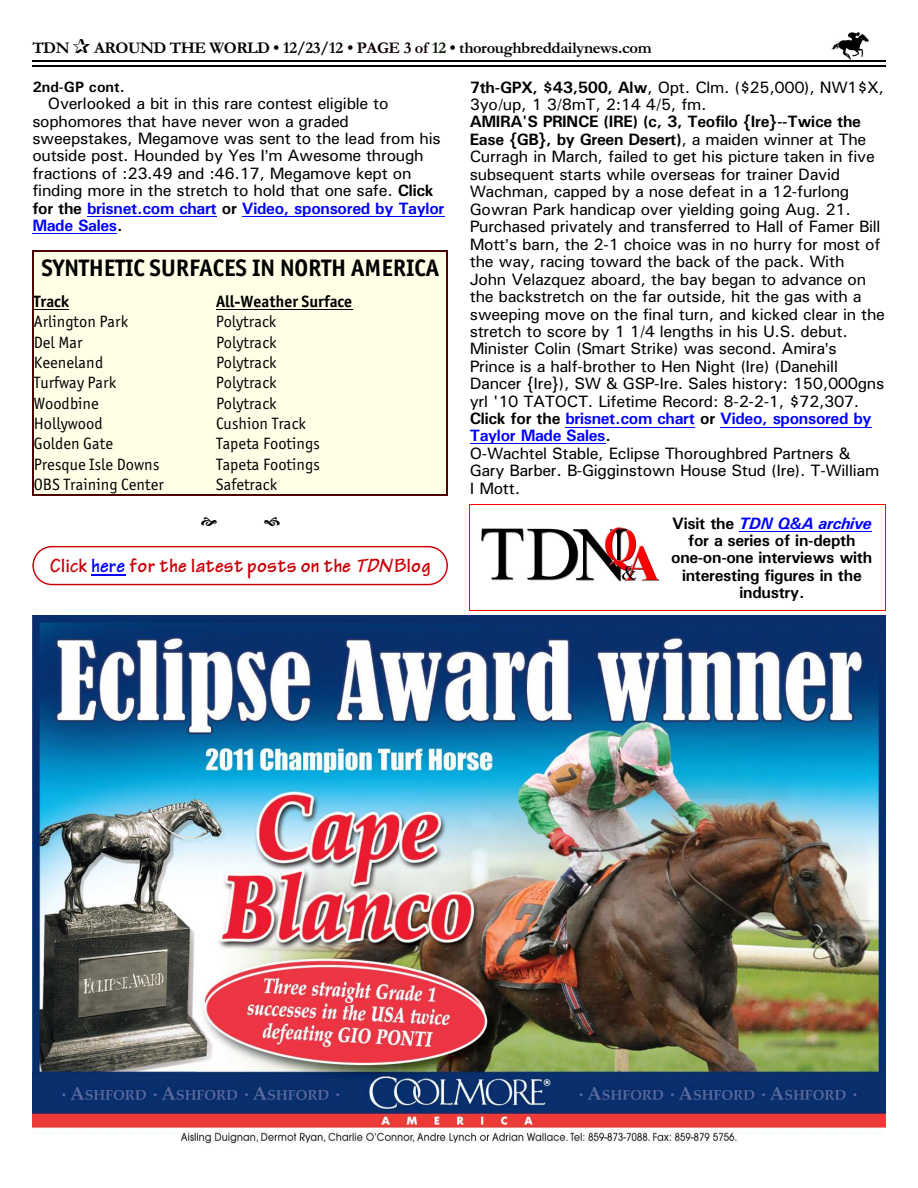
<style>
.page{position:relative;width:918px;height:1188px;background:#fff}
.page>*{position:absolute;margin:0;border:0;box-sizing:border-box;transform-origin:0 0}
.t1{font:700 24px "Officina Sans ITCTT Book";color:#000}
.t2{font:700 19.5px "Tech Normal";color:#c90008}
.t3{font:16.5px/17.4px "Univers";letter-spacing:-.015em;color:#000}
.t4{font:16.5px "Officina Sans ITCTT Book";color:#000}
.t5{font:700 16.5px/17.2px "Univers";letter-spacing:-.015em;color:#000;text-align:center}
.t6{font:700 16.5px "Garamond";letter-spacing:-.02em;color:#000}
.t7{font:700 16.5px "Officina Sans ITCTT Book";color:#000}
.t8{font:700 15px "Univers";color:#000}
.s1{color:#0f0000}
.s2{color:#001400}
.s3{font-weight:700}
.s4{font-weight:700;color:#00f}
.s5{color:#00f}
.s6{font-style:italic}
.s7{font-style:italic;color:#00f}
</style>
<div class="page">
<img style="left:832px;top:32px;width:36px;height:27px">
<hr style="left:32px;top:61px;width:853px;height:1px;background:#000">
<hr style="left:32px;top:66px;width:853px;height:1px;background:#000">
<div style="left:32px;top:250px;width:416px;height:246px;background:#ffffe8"></div>
<hr style="left:34px;top:309px;width:35px;height:1px;background:#000">
<hr style="left:216px;top:309px;width:136px;height:1px;background:#000">
<hr style="left:32px;top:250px;width:2px;height:246px;background:#4f0000">
<hr style="left:447px;top:250px;width:1px;height:246px;background:#4f0000">
<hr style="left:32px;top:250px;width:416px;height:2px;background:#4f0000">
<hr style="left:32px;top:495px;width:416px;height:1px;background:#4f0000">
<hr style="left:87px;top:216px;width:130px;height:1px;background:#00f">
<hr style="left:242px;top:216px;width:202px;height:1px;background:#00f">
<hr style="left:32px;top:233px;width:85px;height:1px;background:#00f">
<hr style="left:565px;top:427px;width:130px;height:1px;background:#00f">
<hr style="left:720px;top:427px;width:152px;height:1px;background:#00f">
<hr style="left:470px;top:444px;width:135px;height:1px;background:#00f">
<img style="left:32px;top:615px;width:854px;height:529px">
<hr style="left:739px;top:531px;width:132px;height:1px;background:#00f">
<img style="left:481px;top:527px;width:179px;height:54px">
<hr style="left:91px;top:575px;width:34px;height:1px;background:#00f">
<div style="left:32px;top:546px;width:416px;height:39px;border:1px solid #c90008;border-radius:19px"></div>
<p class="t6" style="left:32px;top:42px;width:39px">TDN</p>
<p class="t6" style="left:94px;top:42px;width:559px">AROUND THE WORLD • 12/23/12 <span class="s1">• PAGE 3 of</span> <span class="s2">12</span> • thoroughbreddailynews.com</p>
<p class="t8" style="left:32px;top:81px;width:94px">2nd-GP cont.</p>
<p class="t3" style="left:32px;top:96px;width:413px;text-indent:16px">Overlooked a bit in this rare contest eligible to sophomores that have never won a graded sweepstakes, Megamove was sent to the lead from his outside post. Hounded by Yes I m Awesome through fractions of :23.49 and :46.17, Megamove kept on finding more in the stretch to hold that one safe. <span class="s3">Click for the</span> <span class="s4">brisnet.com chart</span> <span class="s3">or</span> <span class="s4">Video, sponsored by Taylor Made Sales</span><span class="s3">.</span></p>
<h1 class="t1" style="left:41px;top:257px;width:399px">SYNTHETIC SURFACES IN NORTH AMERICA</h1>
<p class="t7" style="left:34px;top:294px;width:37px">Track</p>
<p class="t7" style="left:216px;top:294px;width:138px">All-Weather Surface</p>
<p class="t4" style="left:34px;top:315px;width:96px">Arlington Park</p>
<p class="t4" style="left:216px;top:315px;width:62px">Polytrack</p>
<p class="t4" style="left:34px;top:335px;width:50px">Del Mar</p>
<p class="t4" style="left:216px;top:335px;width:62px">Polytrack</p>
<p class="t4" style="left:34px;top:355px;width:71px">Keeneland</p>
<p class="t4" style="left:216px;top:355px;width:62px">Polytrack</p>
<p class="t4" style="left:34px;top:376px;width:84px">Turfway Park</p>
<p class="t4" style="left:216px;top:376px;width:62px">Polytrack</p>
<p class="t4" style="left:34px;top:396px;width:67px">Woodbine</p>
<p class="t4" style="left:216px;top:396px;width:62px">Polytrack</p>
<p class="t4" style="left:34px;top:416px;width:70px">Hollywood</p>
<p class="t4" style="left:216px;top:416px;width:91px">Cushion Track</p>
<p class="t4" style="left:34px;top:437px;width:81px">Golden Gate</p>
<p class="t4" style="left:216px;top:437px;width:105px">Tapeta Footings</p>
<p class="t4" style="left:34px;top:457px;width:127px">Presque Isle Downs</p>
<p class="t4" style="left:216px;top:457px;width:105px">Tapeta Footings</p>
<p class="t4" style="left:34px;top:477px;width:132px">OBS Training Center</p>
<p class="t4" style="left:216px;top:477px;width:63px">Safetrack</p>
<p class="t2" style="left:50px;top:558px;width:382px">Click <span class="s5">here</span> for the latest posts on the <span class="s6">TDN</span> Blog</p>
<p class="t3" style="left:470px;top:80px;width:416px"><span class="s3">7th-GPX, $43,500, Alw</span>, Opt. Clm. ($25,000), NW1$X,<br>3yo/up, 1 3/8mT, 2:14 4/5, fm.</p>
<p class="t3" style="left:470px;top:115px;width:417px"><span class="s3">AMIRA'S PRINCE (IRE) (c, 3, Teofilo {Ire}--Twice the Ease {GB}, by Green Desert)</span>, a maiden winner at The Curragh in March, failed to get his picture taken in five subsequent starts while overseas for trainer David Wachman, capped by a nose defeat in a 12-furlong Gowran Park handicap over yielding going Aug. 21.<br>Purchased privately and transferred to Hall of Famer Bill Mott s barn, the 2-1 choice was in no hurry for most of the way, racing toward the back of the pack. With John Velazquez aboard, the bay began to advance on the backstretch on the far outside, hit the gas with a sweeping move on the final turn, and kicked clear in the stretch to score by 1 1/4 lengths in his U.S. debut.<br>Minister Colin (Smart Strike) was second. Amira s Prince is a half-brother to Hen Night (Ire) (Danehill Dancer {Ire}), SW &amp; GSP-Ire. Sales history: 150,000gns yrl '10 TATOCT. Lifetime Record: 8-2-2-1, $72,307.<br><span class="s3">Click for the</span> <span class="s4">brisnet.com chart</span> <span class="s3">or</span> <span class="s4">Video, sponsored by Taylor Made Sales</span><span class="s3">.<br></span>O-Wachtel Stable, Eclipse Thoroughbred Partners &amp; Gary Barber. B-Gigginstown House Stud (Ire). T-William I Mott.</p>
<p class="t5" style="left:671px;top:516px;width:203px">Visit the <span class="s7">TDN Q&amp;A archive </span>for a series of in-depth one-on-one interviews with interesting figures in the industry.</p>
</div>
